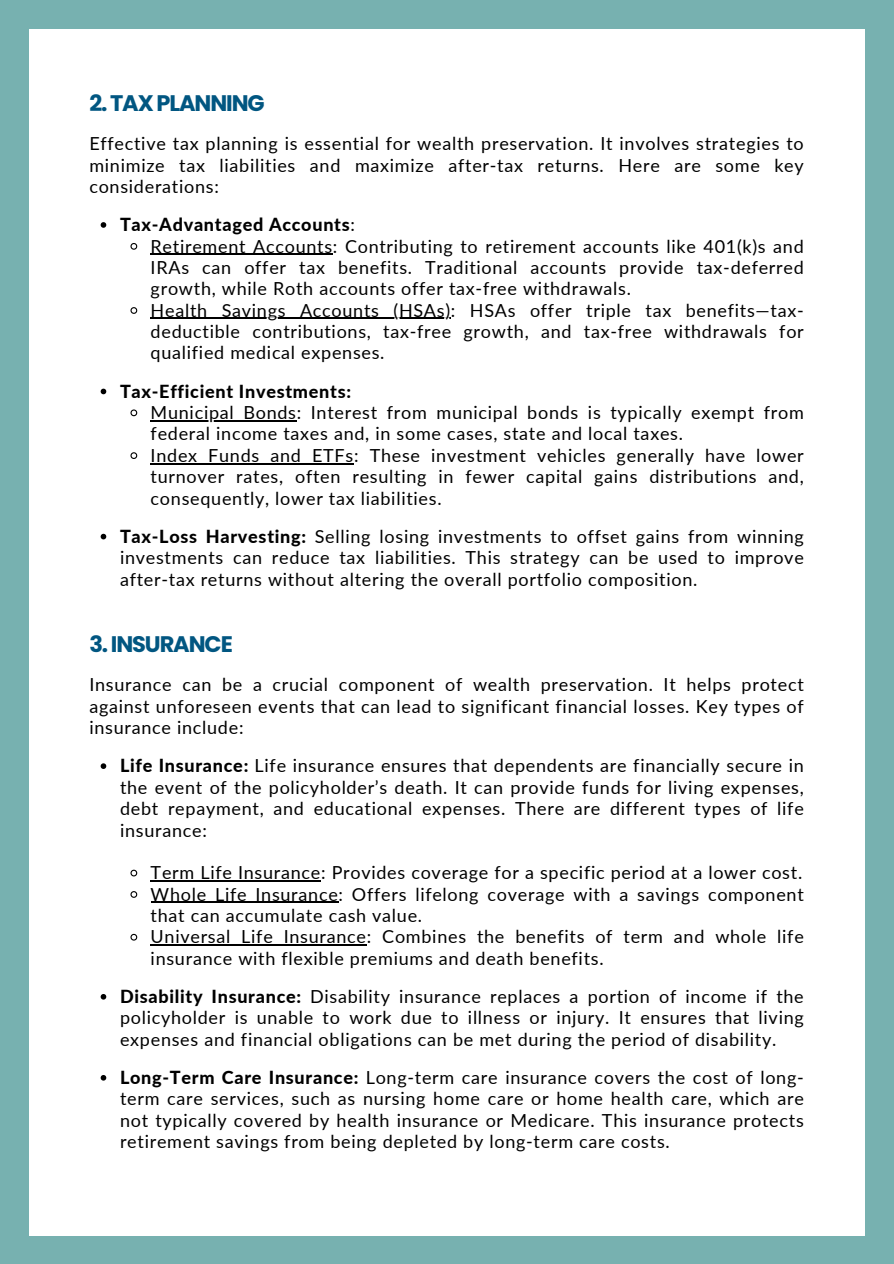
<style>
.page{position:relative;width:894px;height:1264px;background:#fff}
.page>*{position:absolute;margin:0;border:0;box-sizing:border-box;transform-origin:0 0}
.t1{font:700 22.5px "Poppins";letter-spacing:-.05em;color:#015681}
.t2{font:18px/21.3px "Lato";letter-spacing:.04em;color:#000;text-align:justify}
.t3{font:800 18px "Lato";letter-spacing:.04em;color:#000}
.s1{font-weight:400}
.s2{font-weight:800}
</style>
<div class="page">
<div style="left:0;top:0;width:893px;height:1263px;background:#77b1b0"></div>
<div style="left:29px;top:29px;width:835px;height:1206px;background:#fff"></div>
<svg style="left:101px;top:222px;width:5px;height:6px"></svg>
<svg style="left:130px;top:243px;width:8px;height:7px"></svg>
<hr style="left:151px;top:254px;width:182px;height:1px;background:#000">
<svg style="left:130px;top:307px;width:8px;height:7px"></svg>
<hr style="left:151px;top:318px;width:300px;height:1px;background:#000">
<svg style="left:101px;top:388px;width:5px;height:6px"></svg>
<svg style="left:130px;top:409px;width:8px;height:8px"></svg>
<hr style="left:151px;top:420px;width:146px;height:1px;background:#000">
<svg style="left:130px;top:452px;width:8px;height:7px"></svg>
<hr style="left:151px;top:463px;width:203px;height:1px;background:#000">
<svg style="left:101px;top:534px;width:5px;height:5px"></svg>
<svg style="left:101px;top:763px;width:5px;height:6px"></svg>
<svg style="left:130px;top:869px;width:8px;height:8px"></svg>
<hr style="left:151px;top:880px;width:170px;height:1px;background:#000">
<svg style="left:130px;top:891px;width:8px;height:7px"></svg>
<hr style="left:151px;top:901px;width:187px;height:1px;background:#000">
<svg style="left:130px;top:933px;width:8px;height:8px"></svg>
<hr style="left:151px;top:944px;width:216px;height:1px;background:#000">
<svg style="left:101px;top:994px;width:5px;height:5px"></svg>
<svg style="left:101px;top:1075px;width:5px;height:5px"></svg>
<h1 class="t1" style="left:89px;top:87px;width:177px">2. TAX PLANNING</h1>
<p class="t2" style="left:89px;top:132px;width:715px">Effective tax planning is essential for wealth preservation. It involves strategies to minimize tax liabilities and maximize after-tax returns. Here are some key considerations:</p>
<p class="t3" style="left:120px;top:213px;width:236px">Tax-Advantaged Accounts<span class="s1">:</span></p>
<p class="t2" style="left:151px;top:235px;width:654px">Retirement Accounts: Contributing to retirement accounts like 401(k)s and IRAs can offer tax benefits. Traditional accounts provide tax-deferred growth, while Roth accounts offer tax-free withdrawals.</p>
<p class="t2" style="left:151px;top:299px;width:654px">Health Savings Accounts (HSAs): HSAs offer triple tax benefits—tax&shy;deductible contributions, tax-free growth, and tax-free withdrawals for qualified medical expenses.</p>
<p class="t3" style="left:120px;top:380px;width:232px">Tax-Efficient Investments:</p>
<p class="t2" style="left:151px;top:401px;width:654px">Municipal Bonds: Interest from municipal bonds is typically exempt from federal income taxes and, in some cases, state and local taxes.</p>
<p class="t2" style="left:151px;top:444px;width:654px">Index Funds and ETFs: These investment vehicles generally have lower turnover rates, often resulting in fewer capital gains distributions and, consequently, lower tax liabilities.</p>
<p class="t2" style="left:120px;top:525px;width:685px"><span class="s2">Tax-Loss Harvesting:</span> Selling losing investments to offset gains from winning investments can reduce tax liabilities. This strategy can be used to improve after-tax returns without altering the overall portfolio composition.</p>
<h1 class="t1" style="left:89px;top:628px;width:145px">3. INSURANCE</h1>
<p class="t2" style="left:89px;top:673px;width:715px">Insurance can be a crucial component of wealth preservation. It helps protect against unforeseen events that can lead to significant financial losses. Key types of insurance include:</p>
<p class="t2" style="left:120px;top:754px;width:685px"><span class="s2">Life Insurance:</span> Life insurance ensures that dependents are financially secure in the event of the policyholder’s death. It can provide funds for living expenses, debt repayment, and educational expenses. There are different types of life insurance:</p>
<p class="t2" style="left:151px;top:861px;width:653px">Term Life Insurance: Provides coverage for a specific period at a lower cost.</p>
<p class="t2" style="left:151px;top:883px;width:654px">Whole Life Insurance: Offers lifelong coverage with a savings component that can accumulate cash value.</p>
<p class="t2" style="left:151px;top:925px;width:654px">Universal Life Insurance: Combines the benefits of term and whole life insurance with flexible premiums and death benefits.</p>
<p class="t2" style="left:120px;top:985px;width:685px"><span class="s2">Disability Insurance:</span> Disability insurance replaces a portion of income if the policyholder is unable to work due to illness or injury. It ensures that living expenses and financial obligations can be met during the period of disability.</p>
<p class="t2" style="left:120px;top:1066px;width:685px"><span class="s2">Long-Term Care Insurance:</span> Long-term care insurance covers the cost of long&shy;term care services, such as nursing home care or home health care, which are not typically covered by health insurance or Medicare. This insurance protects retirement savings from being depleted by long-term care costs.</p>
</div>
